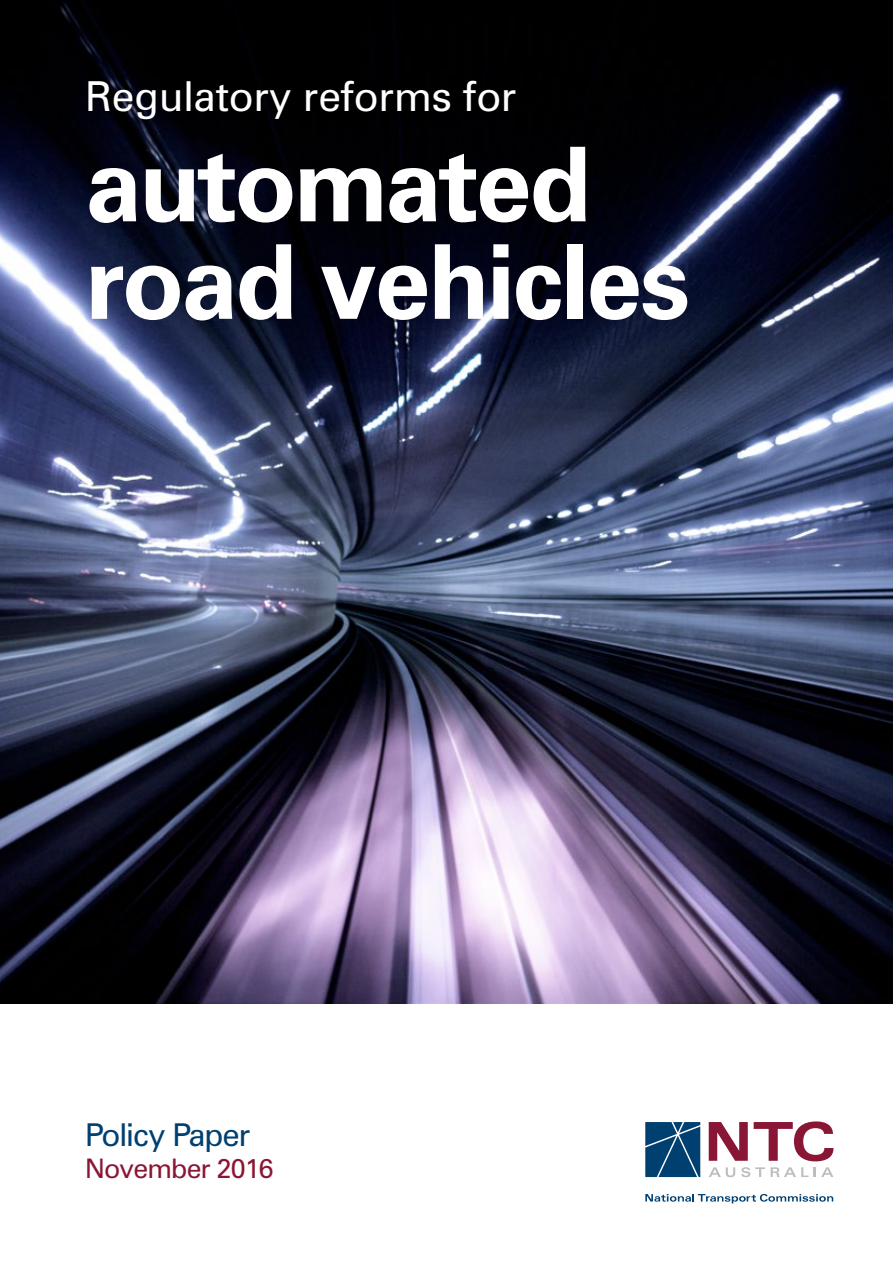
<style>
.page{position:relative;width:893px;height:1263px;background:#fff}
.page>*{position:absolute;margin:0;border:0;box-sizing:border-box;transform-origin:0 0}
.t1{font:700 103.5px/97.5px "Zurich BT";letter-spacing:-.03em;color:#fff}
.t2{font:41.4px "Zurich BT";color:#fff}
.t3{font:31.5px "Zurich BT";letter-spacing:-.03em;color:#004071}
.t4{font:27px "Zurich BT";letter-spacing:-.03em;color:#891635}
</style>
<div class="page">
<img style="left:0;top:0;width:893px;height:1003px">
<svg style="left:709px;top:1167px;width:26px;height:10px"></svg>
<svg style="left:741px;top:1167px;width:24px;height:10px"></svg>
<svg style="left:771px;top:1167px;width:37px;height:10px"></svg>
<svg style="left:814px;top:1167px;width:19px;height:10px"></svg>
<svg style="left:709px;top:1122px;width:39px;height:39px"></svg>
<svg style="left:754px;top:1121px;width:79px;height:40px"></svg>
<svg style="left:645px;top:1122px;width:55px;height:55px;background:#17517d"></svg>
<svg style="left:645px;top:1194px;width:188px;height:9px"></svg>
<p class="t2" style="left:85px;top:71px;width:433px">Regulatory reforms for</p>
<p class="t1" style="left:85px;top:135px;width:607px">automated road vehicles</p>
<p class="t3" style="left:85px;top:1115px;width:167px">Policy Paper</p>
<p class="t4" style="left:85px;top:1152px;width:190px">November 2016</p>
</div>
